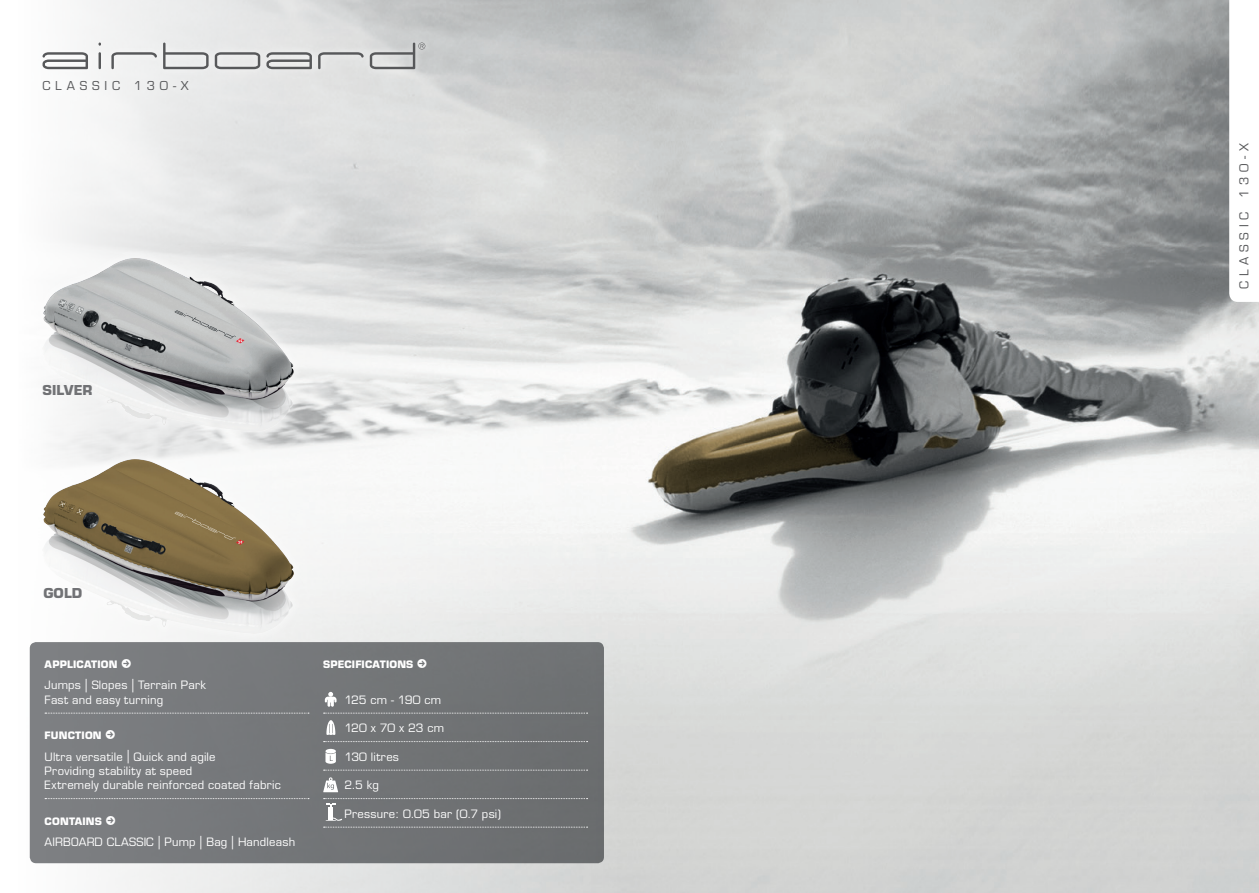
<style>
.page{position:relative;width:1259px;height:893px;background:#fff}
.page>*{position:absolute;margin:0;border:0;box-sizing:border-box;transform-origin:0 0}
.t1{font:900 15px "Eurostile OT";letter-spacing:.005em;color:#717275}
.t2{font:12px "Eurostile";letter-spacing:.4em;color:#57585a}
.t3{font:11.25px/14.2px "Eurostile";letter-spacing:.02em;color:#fff}
.t4{font:900 11.25px "Eurostile OT";letter-spacing:.015em;color:#fff}
.t5{font:11.25px "Eurostile";color:#fff}
.s1{font-family:"Mini Pics Directional RA";font-weight:400}
.s2{font-size:13.5px}
</style>
<div class="page">
<img style="left:29px;top:0;width:1230px;height:893px">
<div style="left:30px;top:642px;width:574px;height:221px;background:#747779;border-radius:6px"></div>
<svg style="left:45px;top:713px;width:264px;height:1px"></svg>
<svg style="left:45px;top:798px;width:264px;height:1px"></svg>
<div style="left:35px;top:35px;width:397px;height:42px;background:#fff;opacity:.75"></div>
<svg style="left:215px;top:52px;width:45px;height:17px"></svg>
<svg style="left:318px;top:52px;width:45px;height:17px"></svg>
<svg style="left:99px;top:52px;width:2px;height:17px"></svg>
<svg style="left:111px;top:52px;width:46px;height:17px"></svg>
<svg style="left:266px;top:52px;width:46px;height:17px"></svg>
<svg style="left:43px;top:52px;width:45px;height:17px"></svg>
<svg style="left:163px;top:43px;width:46px;height:26px"></svg>
<svg style="left:370px;top:43px;width:55px;height:26px"></svg>
<svg style="left:1229px;top:0;width:30px;height:302px"></svg>
<div style="left:34px;top:249px;width:268px;height:191px;background:#fff;opacity:.75"></div>
<img style="left:31px;top:256px;width:264px;height:178px">
<div style="left:34px;top:451px;width:268px;height:190px;background:#f5f6f5"></div>
<img style="left:31px;top:457px;width:263px;height:178px">
<svg style="left:325px;top:692px;width:11px;height:15px"></svg>
<svg style="left:324px;top:713px;width:263px;height:1px"></svg>
<svg style="left:324px;top:741px;width:263px;height:1px"></svg>
<svg style="left:325px;top:749px;width:11px;height:15px"></svg>
<svg style="left:324px;top:770px;width:263px;height:1px"></svg>
<svg style="left:323px;top:777px;width:15px;height:15px"></svg>
<svg style="left:324px;top:798px;width:263px;height:23px"></svg>
<svg style="left:324px;top:827px;width:263px;height:1px"></svg>
<svg style="left:326px;top:720px;width:9px;height:15px"></svg>
<p class="t2" style="left:43px;top:79px;width:148px">CLASSIC 130-X</p>
<h1 class="t1" style="left:43px;top:382px;width:52px">SILVER</h1>
<h1 class="t1" style="left:43px;top:585px;width:41px">GOLD</h1>
<p class="t4" style="left:45px;top:658px;width:88px">APPLICATION <span class="s1">*</span></p>
<p class="t3" style="left:45px;top:678px;width:163px">Jumps <span class="s2">|</span> Slopes <span class="s2">|</span> Terrain Park<br>Fast and easy turning</p>
<p class="t4" style="left:45px;top:729px;width:72px">FUNCTION <span class="s1">*</span></p>
<p class="t3" style="left:45px;top:750px;width:238px">Ultra versatile <span class="s2">|</span> Quick and agile<br>Providing stability at speed<br>Extremely durable reinforced coated fabric</p>
<p class="t4" style="left:45px;top:815px;width:73px">CONTAINS <span class="s1">*</span></p>
<p class="t3" style="left:45px;top:835px;width:252px">AIRBOARD CLASSIC <span class="s2">|</span> Pump <span class="s2">|</span> Bag <span class="s2">|</span> Handleash</p>
<p class="t4" style="left:323px;top:658px;width:105px">SPECIFICATIONS <span class="s1">*</span></p>
<p class="t5" style="left:344px;top:693px;width:98px">125 cm - 190 cm</p>
<p class="t3" style="left:344px;top:721px;width:101px">120 x 70 x 23 cm</p>
<p class="t3" style="left:344px;top:750px;width:56px">130 litres</p>
<p class="t3" style="left:344px;top:778px;width:36px">2.5 kg</p>
<p class="t3" style="left:344px;top:807px;width:158px">Pressure: 0.05 bar (0.7 psi)</p>
<p class="t2" style="left:1236px;top:289px;width:148px;rotate:-90deg">CLASSIC 130-X</p>
</div>
